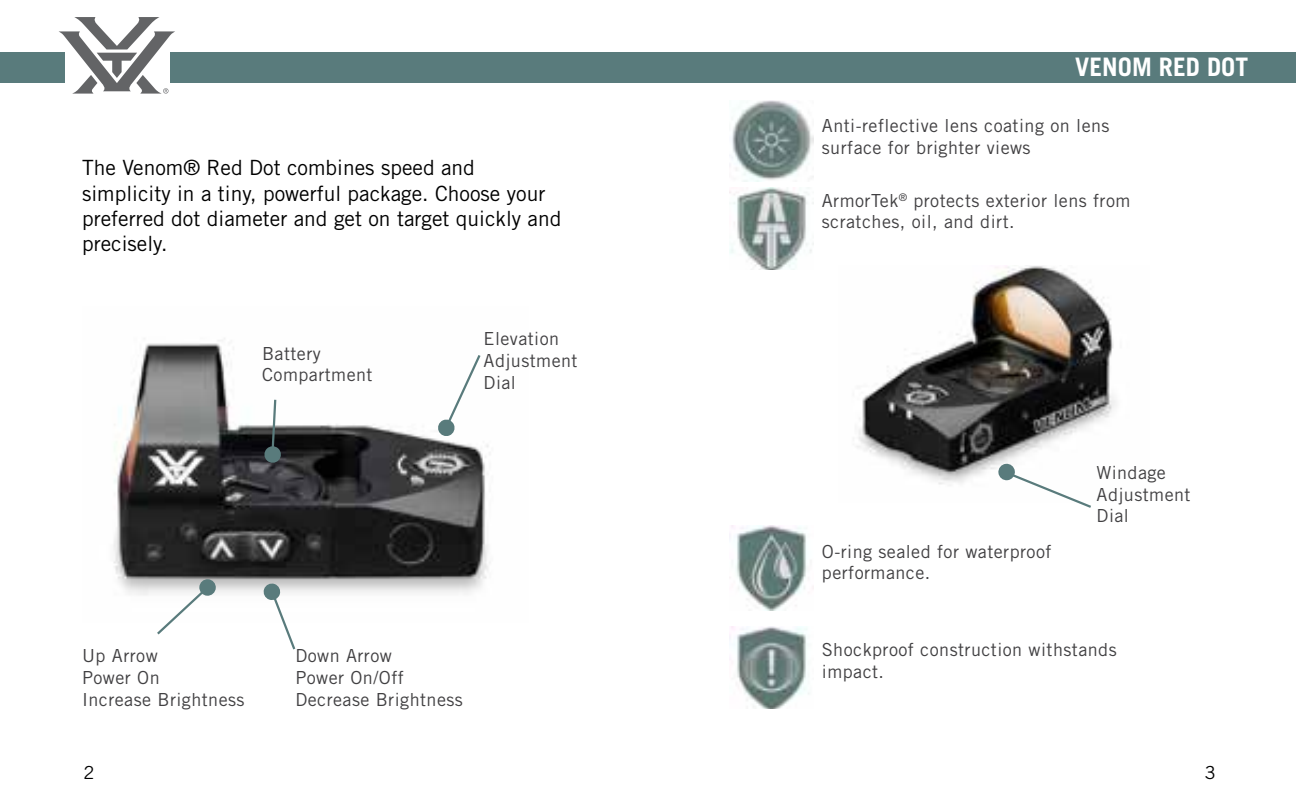
<style>
.page{position:relative;width:1296px;height:810px;background:#fff}
.page>*{position:absolute;margin:0;border:0;box-sizing:border-box;transform-origin:0 0}
.t1{font:700 25.5px "Trade Gothic LT Std";color:#fff}
.t2{font:21px/25.2px "Trade Gothic LT Std";color:#000}
.t3{font:18px/21.6px "Trade Gothic LT Std";letter-spacing:.025em;color:#414042}
.t4{font:18px "Trade Gothic LT Std";color:#000}
</style>
<div class="page">
<img style="left:731px;top:100px;width:83px;height:82px">
<img style="left:729px;top:187px;width:85px;height:82px">
<div style="left:170px;top:52px;width:1126px;height:30px;background:#597b7c"></div>
<div style="left:0;top:52px;width:65px;height:30px;background:#597b7c"></div>
<img style="left:113px;top:338px;width:377px;height:258px">
<img style="left:856px;top:265px;width:260px;height:220px">
<svg style="left:436px;top:352px;width:46px;height:83px"></svg>
<svg style="left:155px;top:585px;width:50px;height:50px"></svg>
<div style="left:201px;top:581px;width:14px;height:13px;background:#597b7c;border-radius:50%"></div>
<div style="left:199px;top:579px;width:17px;height:17px;border:3px solid #597b7c;border-radius:50%"></div>
<svg style="left:261px;top:582px;width:36px;height:68px"></svg>
<svg style="left:1005px;top:470px;width:89px;height:38px"></svg>
<div style="left:1000px;top:465px;width:14px;height:14px;background:#597b7c;border-radius:50%"></div>
<div style="left:998px;top:463px;width:17px;height:18px;border:3px solid #597b7c;border-radius:50%"></div>
<img style="left:729px;top:526px;width:85px;height:85px">
<img style="left:729px;top:627px;width:80px;height:82px">
<svg style="left:261px;top:397px;width:23px;height:67px"></svg>
<svg style="left:59px;top:17px;width:116px;height:77px"></svg>
<p class="t2" style="left:82px;top:155px;width:481px">The Venom® Red Dot combines speed and simplicity in a tiny, powerful package. Choose your preferred dot diameter and get on target quickly and precisely.</p>
<p class="t3" style="left:262px;top:342px;width:112px">Battery<br>Compartment</p>
<p class="t3" style="left:484px;top:328px;width:96px">Elevation<br>Adjustment<br>Dial</p>
<p class="t3" style="left:82px;top:645px;width:164px">Up Arrow<br>Power On<br>Increase Brightness</p>
<p class="t3" style="left:295px;top:645px;width:169px">Down Arrow<br>Power On/Off<br>Decrease Brightness</p>
<h1 class="t1" style="left:1075px;top:51px;width:174px">VENOM RED DOT</h1>
<p class="t3" style="left:822px;top:115px;width:289px">Anti-reflective lens coating on lens surface for brighter views</p>
<p class="t3" style="left:822px;top:189px;width:310px">ArmorTek<sup>®</sup> protects exterior lens from scratches, oil, and dirt.</p>
<p class="t3" style="left:822px;top:540px;width:231px">O-ring sealed for waterproof performance.</p>
<p class="t3" style="left:1097px;top:462px;width:96px">Windage<br>Adjustment<br>Dial</p>
<p class="t3" style="left:822px;top:639px;width:296px">Shockproof construction withstands impact.</p>
<p class="t4" style="left:84px;top:761px;width:12px">2</p>
<p class="t4" style="left:1205px;top:761px;width:12px">3</p>
</div>
